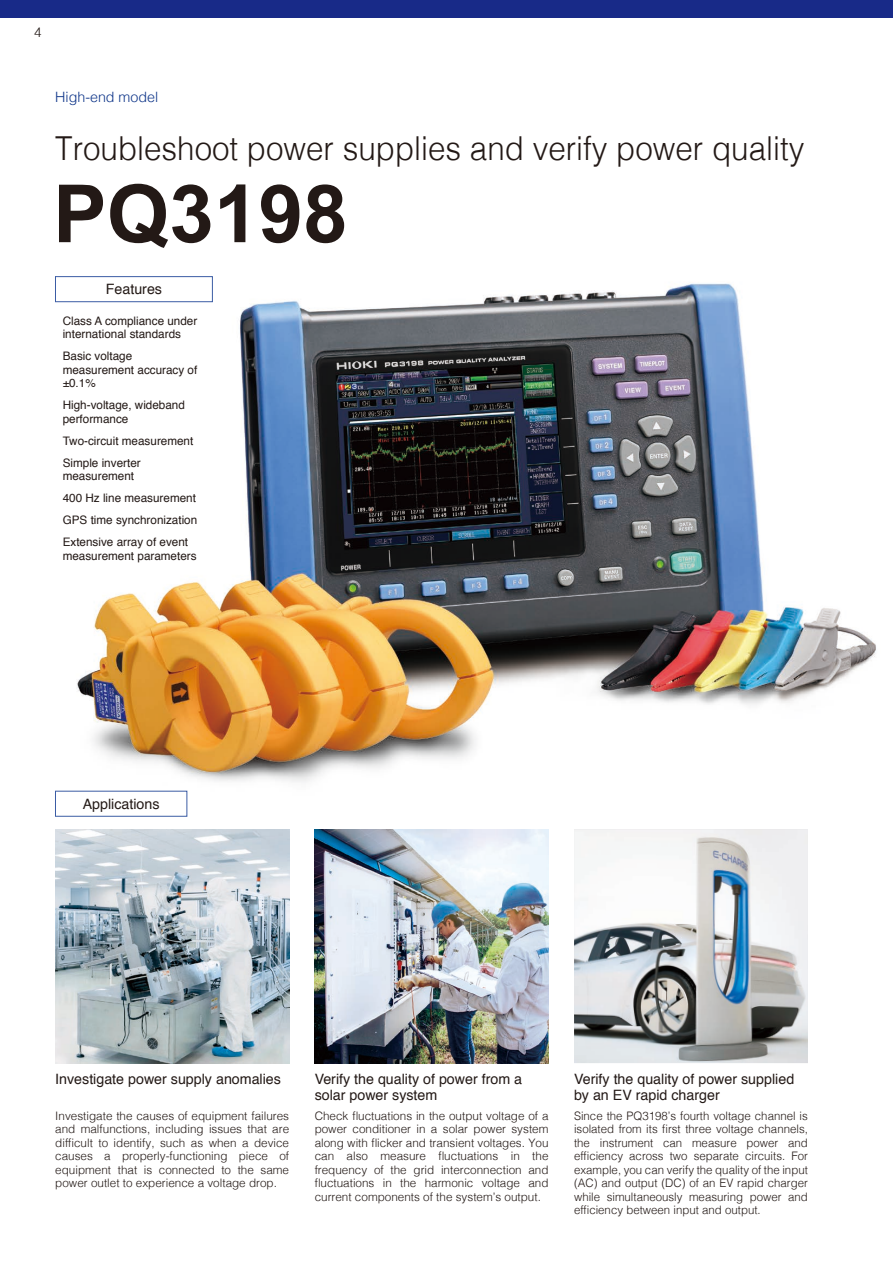
<style>
.page{position:relative;width:893px;height:1263px;background:#fff}
.page>*{position:absolute;margin:0;border:0;box-sizing:border-box;transform-origin:0 0}
.t1{font:700 80.25px "Arial";color:#231916}
.t2{font:300 33px "Helvetica";color:#231916;scale:.95 1}
.t3{font:14.25px/16.5px "Helvetica";color:#231916}
.t4{font:300 14.25px "Helvetica";color:#0d3488}
.t5{font:300 13.5px "Helvetica";color:#231916}
.t6{font:300 11.7px/13.5px "Helvetica";color:#231916;text-align:justify}
.t7{font:11.7px/13.5px "Helvetica";color:#231916}
</style>
<div class="page">
<img style="left:60px;top:283px;width:816px;height:675px">
<div style="left:0;top:0;width:893px;height:17px;background:#182a88"></div>
<img style="left:55px;top:829px;width:234px;height:234px">
<img style="left:315px;top:829px;width:234px;height:234px">
<img style="left:574px;top:829px;width:234px;height:234px">
<div style="left:55px;top:791px;width:132px;height:25px;background:#fff"></div>
<div style="left:55px;top:277px;width:157px;height:25px;background:#fff"></div>
<div style="left:55px;top:276px;width:158px;height:26px;border:1px solid #3b5ca4"></div>
<p class="t5" style="left:34px;top:21px;width:9px">4</p>
<p class="t4" style="left:55px;top:84px;width:104px">High-end model</p>
<h2 class="t2" style="left:55px;top:120px;width:790px">Troubleshoot power supplies and verify power quality</h2>
<h1 class="t1" style="left:53px;top:161px;width:296px">PQ3198</h1>
<p class="t3" style="left:106px;top:281px;width:58px">Features</p>
<p class="t7" style="left:63px;top:314px;width:136px">Class A compliance under international standards</p>
<p class="t7" style="left:63px;top:350px;width:136px">Basic voltage measurement accuracy of ±0.1%</p>
<p class="t7" style="left:63px;top:399px;width:124px">High-voltage, wideband performance</p>
<p class="t7" style="left:63px;top:430px;width:132px;line-height:22px">Two-circuit measurement<br>Simple inverter</p>
<p class="t7" style="left:63px;top:465px;width:136px;line-height:22px">measurement<br>400 Hz line measurement<br>GPS time synchronization<br>Extensive array of event</p>
<p class="t7" style="left:63px;top:549px;width:135px">measurement parameters</p>
<p class="t3" style="left:83px;top:796px;width:78px">Applications</p>
<p class="t3" style="left:55px;top:1071px;width:227px">Investigate power supply anomalies</p>
<p class="t3" style="left:315px;top:1071px;width:209px">Verify the quality of power from a solar power system</p>
<p class="t3" style="left:574px;top:1071px;width:222px">Verify the quality of power supplied by an EV rapid charger</p>
<p class="t6" style="left:55px;top:1108px;width:235px">Investigate the causes of equipment failures and malfunctions, including issues that are difficult to identify, such as when a device causes a properly-functioning piece of equipment that is connected to the same power outlet to experience a voltage drop.</p>
<p class="t6" style="left:315px;top:1108px;width:235px">Check fluctuations in the output voltage of a power conditioner in a solar power system along with flicker and transient voltages. You can also measure fluctuations in the frequency of the grid interconnection and fluctuations in the harmonic voltage and current components of the system’s output.</p>
<p class="t6" style="left:574px;top:1108px;width:235px">Since the PQ3198’s fourth voltage channel is isolated from its first three voltage channels, the instrument can measure power and efficiency across two separate circuits. For example, you can verify the quality of the input (AC) and output (DC) of an EV rapid charger while simultaneously measuring power and efficiency between input and output.</p>
</div>
